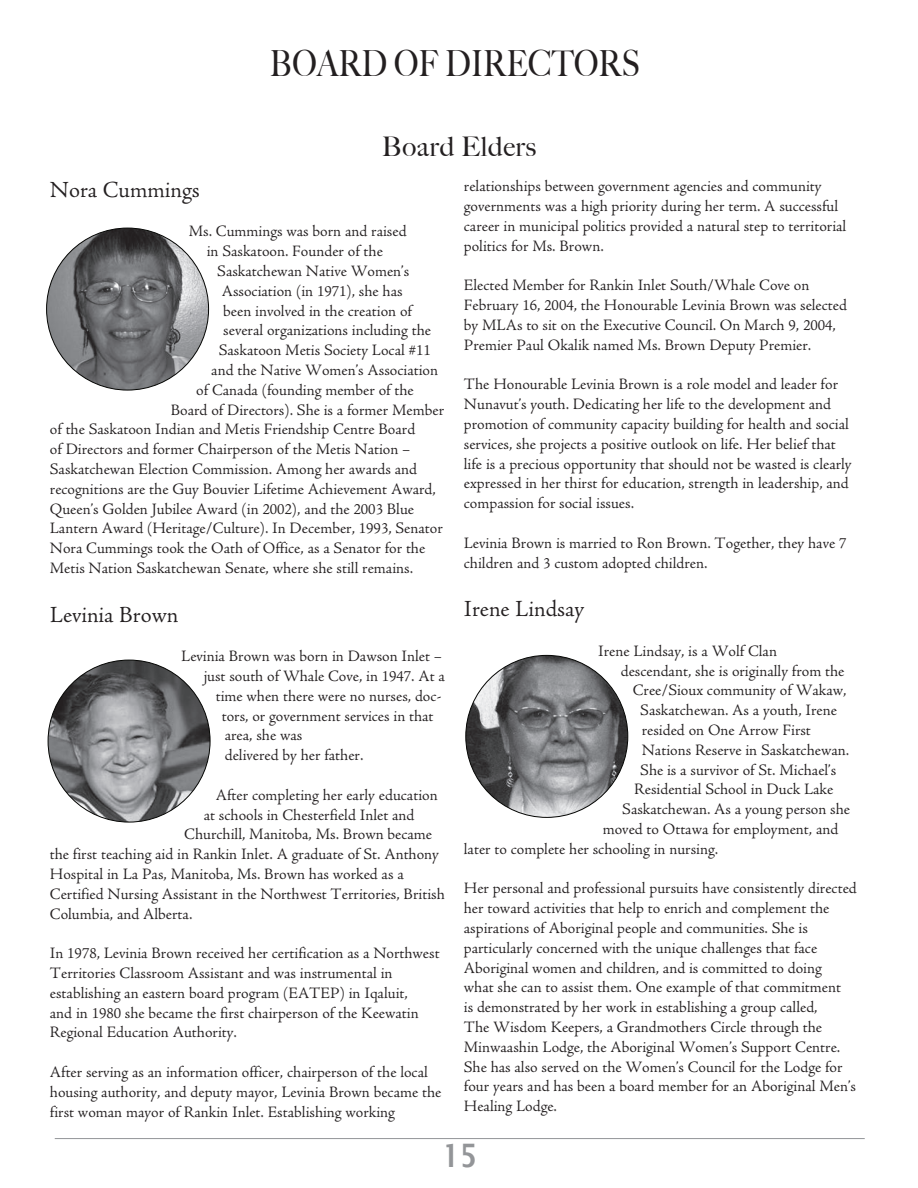
<style>
.page{position:relative;width:918px;height:1188px;background:#fff}
.page>*{position:absolute;margin:0;border:0;box-sizing:border-box;transform-origin:0 0}
.t1{font:500 36px "Big Caslon";letter-spacing:.01em;color:#231f20;scale:.83 1}
.t2{font:600 32.4px "Lucida Sans";color:#939598;scale:.83 1}
.t3{font:500 27px "Big Caslon";letter-spacing:.02em;color:#231f20}
.t4{font:24px "Adobe Jenson";color:#231f20}
.t5{font:16.5px/19.8px "Adobe Jenson";color:#231f20}
</style>
<div class="page">
<img style="left:47px;top:228px;width:162px;height:162px;border-radius:81px">
<hr style="left:55px;top:1138px;width:810px;height:1px;background:#939598">
<img style="left:466px;top:655px;width:162px;height:162px;border-radius:81px">
<img style="left:48px;top:660px;width:162px;height:162px;border-radius:81px">
<h1 class="t1" style="left:270px;top:42px;width:447px">BOARD OF DIRECTORS</h1>
<h3 class="t3" style="left:382px;top:131px;width:156px">Board Elders</h3>
<p class="t5" style="left:464px;top:177px;width:384px">relationships between government agencies and community governments was a high priority during her term. A successful career in municipal politics provided a natural step to territorial politics for Ms. Brown.</p>
<p class="t5" style="left:464px;top:276px;width:385px">Elected Member for Rankin Inlet South/Whale Cove on February 16, 2004, the Honourable Levinia Brown was selected by MLAs to sit on the Executive Council. On March 9, 2004, Premier Paul Okalik named Ms. Brown Deputy Premier.</p>
<p class="t5" style="left:464px;top:375px;width:389px">The Honourable Levinia Brown is a role model and leader for Nunavut’s youth. Dedicating her life to the development and promotion of community capacity building for health and social services, she projects a positive outlook on life. Her belief that life is a precious opportunity that should not be wasted is clearly expressed in her thirst for education, strength in leadership, and compassion for social issues.</p>
<p class="t5" style="left:464px;top:533px;width:384px">Levinia Brown is married to Ron Brown. Together, they have 7 children and 3 custom adopted children.</p>
<h3 class="t4" style="left:464px;top:596px;width:122px">Irene Lindsay</h3>
<p class="t5" style="left:598px;top:641px;width:180px">Irene Lindsay, is a Wolf Clan</p>
<p class="t5" style="left:621px;top:661px;width:225px">descendant, she is originally from the</p>
<p class="t5" style="left:633px;top:681px;width:215px">Cree/Sioux community of Wakaw,</p>
<p class="t5" style="left:640px;top:701px;width:198px">Saskatchewan. As a youth, Irene</p>
<p class="t5" style="left:642px;top:721px;width:171px">resided on One Arrow First</p>
<p class="t5" style="left:642px;top:740px;width:209px">Nations Reserve in Saskatchewan.</p>
<p class="t5" style="left:640px;top:760px;width:198px">She is a survivor of St. Michael’s</p>
<p class="t5" style="left:634px;top:780px;width:201px">Residential School in Duck Lake</p>
<p class="t5" style="left:622px;top:800px;width:229px">Saskatchewan. As a young person she</p>
<p class="t5" style="left:603px;top:820px;width:237px">moved to Ottawa for employment, and</p>
<p class="t5" style="left:464px;top:839px;width:256px">later to complete her schooling in nursing.</p>
<p class="t5" style="left:464px;top:879px;width:394px">Her personal and professional pursuits have consistently directed her toward activities that help to enrich and complement the aspirations of Aboriginal people and communities. She is particularly concerned with the unique challenges that face Aboriginal women and children, and is committed to doing<br>what she can to assist them. One example of that commitment<br>is demonstrated by her work in establishing a group called,<br>The Wisdom Keepers, a Grandmothers Circle through the Minwaashin Lodge, the Aboriginal Women’s Support Centre.<br>She has also served on the Women’s Council for the Lodge for four years and has been a board member for an Aboriginal Men’s Healing Lodge.</p>
<h2 class="t2" style="left:442px;top:1137px;width:43px">15</h2>
<h3 class="t4" style="left:50px;top:177px;width:152px">Nora Cummings</h3>
<p class="t5" style="left:189px;top:222px;width:219px;text-align:center">Ms. Cummings was born and raised in Saskatoon. Founder of the</p>
<p class="t5" style="left:217px;top:262px;width:193px">Saskatchewan Native Women’s</p>
<p class="t5" style="left:222px;top:281px;width:182px">Association (in 1971), she has</p>
<p class="t5" style="left:223px;top:301px;width:190px">been involved in the creation of</p>
<p class="t5" style="left:223px;top:321px;width:209px">several organizations including the</p>
<p class="t5" style="left:219px;top:341px;width:213px">Saskatoon Metis Society Local #11</p>
<p class="t5" style="left:211px;top:361px;width:228px">and the Native Women’s Association</p>
<p class="t5" style="left:196px;top:380px;width:219px">of Canada (founding member of the</p>
<p class="t5" style="left:171px;top:400px;width:275px">Board of Directors). She is a former Member</p>
<p class="t5" style="left:50px;top:420px;width:367px">of the Saskatoon Indian and Metis Friendship Centre Board</p>
<p class="t5" style="left:50px;top:440px;width:362px">of Directors and former Chairperson of the Metis Nation –</p>
<p class="t5" style="left:50px;top:460px;width:369px">Saskatchewan Election Commission. Among her awards and</p>
<p class="t5" style="left:50px;top:479px;width:388px">recognitions are the Guy Bouvier Lifetime Achievement Award,</p>
<p class="t5" style="left:50px;top:499px;width:366px">Queen’s Golden Jubilee Award (in 2002), and the 2003 Blue</p>
<p class="t5" style="left:50px;top:519px;width:395px">Lantern Award (Heritage/Culture). In December, 1993, Senator</p>
<p class="t5" style="left:50px;top:539px;width:377px">Nora Cummings took the Oath of Office, as a Senator for the</p>
<p class="t5" style="left:50px;top:559px;width:365px">Metis Nation Saskatchewan Senate, where she still remains.</p>
<h3 class="t4" style="left:50px;top:602px;width:130px">Levinia Brown</h3>
<p class="t5" style="left:181px;top:647px;width:262px">Levinia Brown was born in Dawson Inlet –</p>
<p class="t5" style="left:204px;top:667px;width:243px">just south of Whale Cove, in 1947. At a</p>
<p class="t5" style="left:216px;top:686px;width:227px">time when there were no nurses, doc-</p>
<p class="t5" style="left:222px;top:706px;width:213px">tors, or government services in that</p>
<p class="t5" style="left:225px;top:726px;width:79px">area, she was</p>
<p class="t5" style="left:225px;top:746px;width:140px">delivered by her father.</p>
<p class="t5" style="left:216px;top:785px;width:223px">After completing her early education</p>
<p class="t5" style="left:204px;top:805px;width:212px">at schools in Chesterfield Inlet and</p>
<p class="t5" style="left:184px;top:825px;width:249px">Churchill, Manitoba, Ms. Brown became</p>
<p class="t5" style="left:50px;top:845px;width:391px">the first teaching aid in Rankin Inlet. A graduate of St. Anthony</p>
<p class="t5" style="left:50px;top:865px;width:355px">Hospital in La Pas, Manitoba, Ms. Brown has worked as a</p>
<p class="t5" style="left:50px;top:884px;width:396px">Certified Nursing Assistant in the Northwest Territories, British</p>
<p class="t5" style="left:50px;top:904px;width:144px">Columbia, and Alberta.</p>
<p class="t5" style="left:50px;top:944px;width:391px">In 1978, Levinia Brown received her certification as a Northwest Territories Classroom Assistant and was instrumental in establishing an eastern board program (EATEP) in Iqaluit,<br>and in 1980 she became the first chairperson of the Keewatin Regional Education Authority.</p>
<p class="t5" style="left:50px;top:1063px;width:393px">After serving as an information officer, chairperson of the local housing authority, and deputy mayor, Levinia Brown became the first woman mayor of Rankin Inlet. Establishing working</p>
</div>
